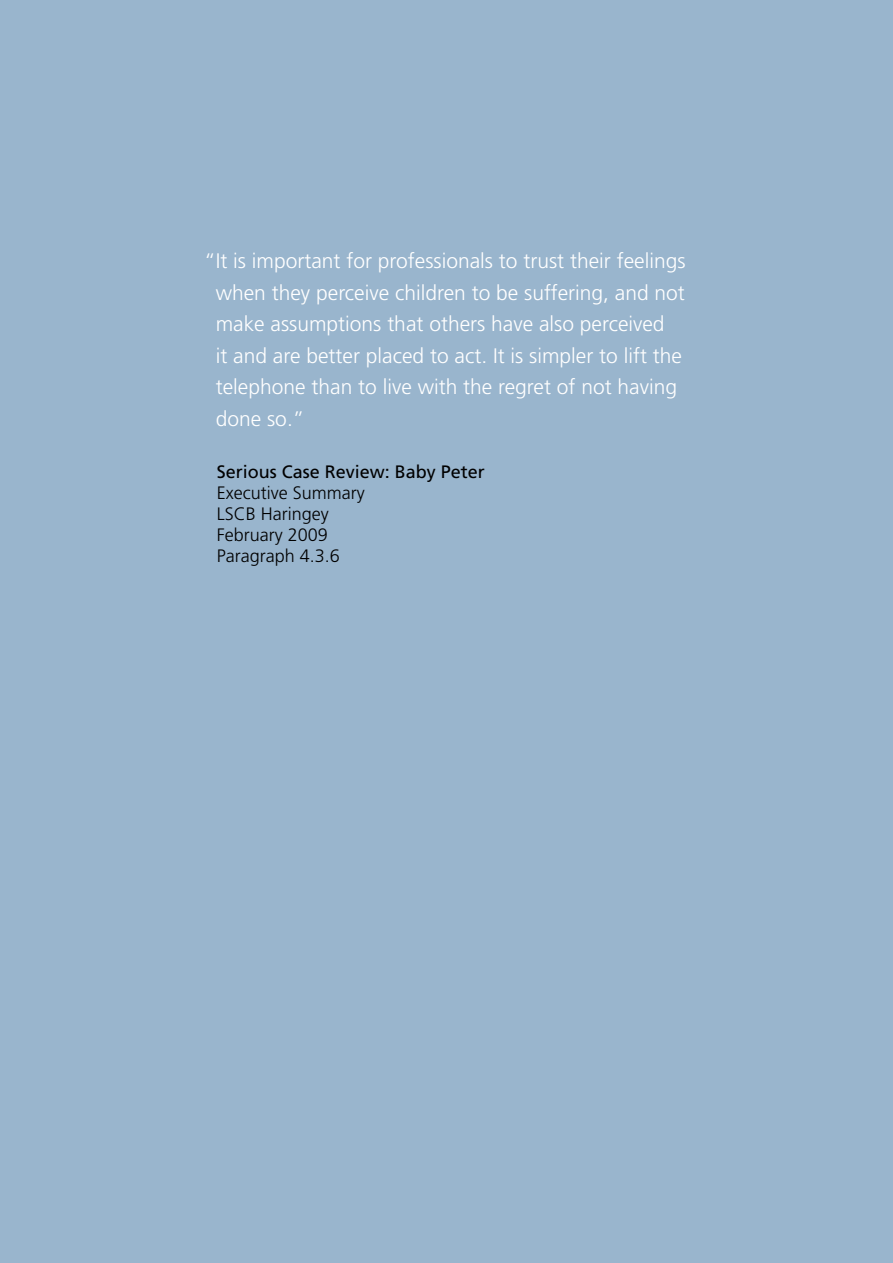
<style>
.page{position:relative;width:893px;height:1263px;background:#99b5cd}
.page>*{position:absolute;margin:0;border:0;box-sizing:border-box;transform-origin:0 0}
.t1{font:300 21px/31.5px "Frutiger";color:#fff}
.t2{font:300 18px/21px "Frutiger";color:#000}
.t3{font:18px "Frutiger";color:#000}
</style>
<div class="page">
<p class="t1" style="left:216px;top:245px;width:471px;text-indent:-12px">“It is important for professionals to trust their feelings when they perceive children to be suffering, and not make assumptions that others have also perceived<br>it and are better placed to act. It is simpler to lift the telephone than to live with the regret of not having done so.”</p>
<p class="t3" style="left:217px;top:461px;width:270px">Serious Case Review: Baby Peter</p>
<p class="t2" style="left:217px;top:483px;width:149px">Executive Summary<br>LSCB Haringey<br>February 2009<br>Paragraph 4.3.6</p>
</div>
